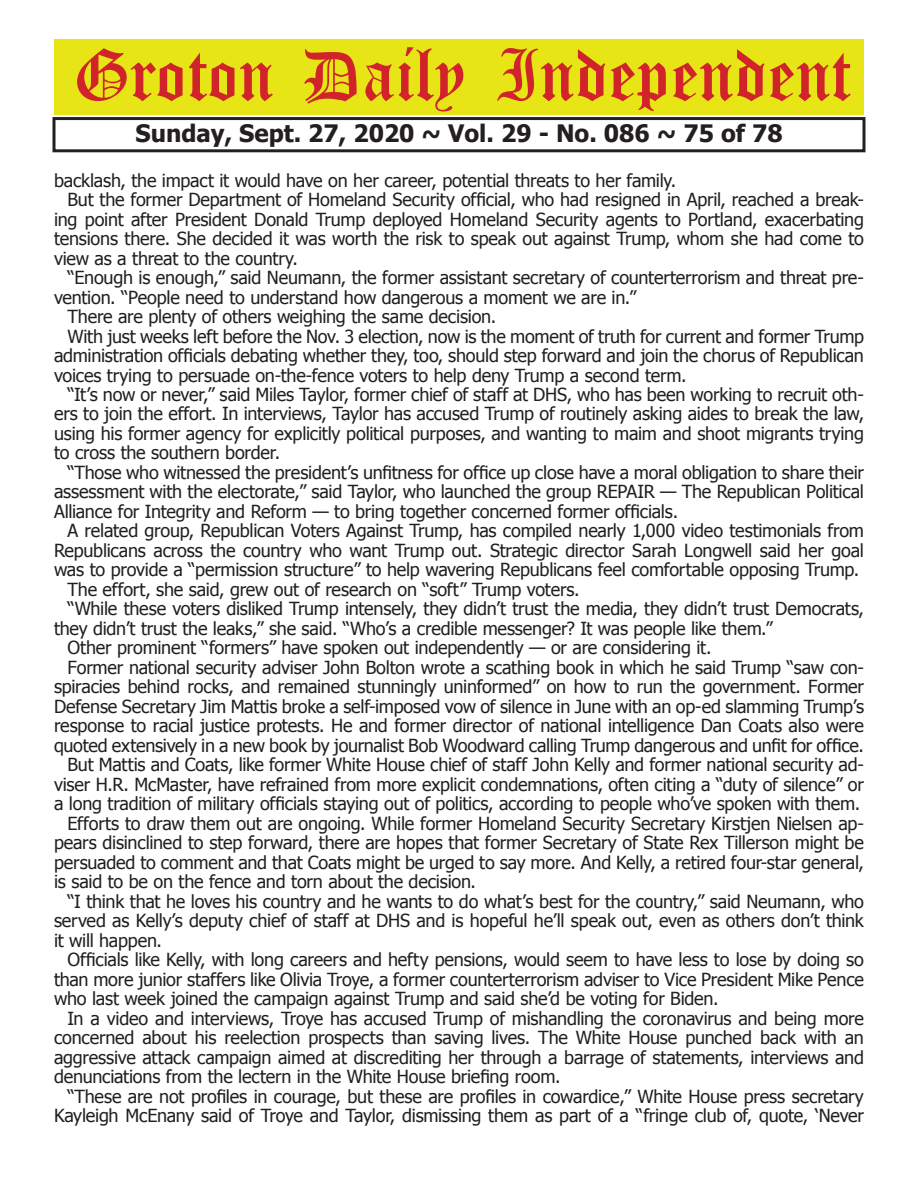
<style>
.page{position:relative;width:918px;height:1188px;background:#fff}
.page>*{position:absolute;margin:0;border:0;box-sizing:border-box;transform-origin:0 0}
.t1{font:54px "Old English Five";color:#d1232a}
.t2{font:700 24px "Tahoma";color:#231f20}
.t3{font:18px "Tahoma";letter-spacing:-.01em;color:#231f20}
</style>
<div class="page">
<div style="left:52px;top:117px;width:814px;height:35px;border:3px solid #231f20"></div>
<div style="left:54px;top:40px;width:810px;height:75px;background:#e7e515"></div>
<h1 class="t1" style="left:73px;top:50px;width:779px">Groton Daily Independent</h1>
<h2 class="t2" style="left:135px;top:116px;width:649px">Sunday, Sept. 27, 2020 ~ Vol. 29 - No. 086 ~ 75 of 78</h2>
<p class="t3" style="left:54px;top:168px;width:624px">backlash, the impact it would have on her career, potential threats to her family.</p>
<p class="t3" style="left:68px;top:187px;width:798px">But the former Department of Homeland Security official, who had resigned in April, reached a break-</p>
<p class="t3" style="left:54px;top:207px;width:812px">ing point after President Donald Trump deployed Homeland Security agents to Portland, exacerbating</p>
<p class="t3" style="left:54px;top:226px;width:811px">tensions there. She decided it was worth the risk to speak out against Trump, whom she had come to</p>
<p class="t3" style="left:54px;top:246px;width:246px">view as a threat to the country.</p>
<p class="t3" style="left:68px;top:265px;width:798px">“Enough is enough,” said Neumann, the former assistant secretary of counterterrorism and threat pre-</p>
<p class="t3" style="left:54px;top:285px;width:584px">vention. “People need to understand how dangerous a moment we are in.”</p>
<p class="t3" style="left:68px;top:304px;width:430px">There are plenty of others weighing the same decision.</p>
<p class="t3" style="left:68px;top:324px;width:798px">With just weeks left before the Nov. 3 election, now is the moment of truth for current and former Trump</p>
<p class="t3" style="left:54px;top:343px;width:812px">administration officials debating whether they, too, should step forward and join the chorus of Republican</p>
<p class="t3" style="left:54px;top:363px;width:634px">voices trying to persuade on-the-fence voters to help deny Trump a second term.</p>
<p class="t3" style="left:68px;top:382px;width:798px">“It’s now or never,” said Miles Taylor, former chief of staff at DHS, who has been working to recruit oth-</p>
<p class="t3" style="left:54px;top:402px;width:812px">ers to join the effort. In interviews, Taylor has accused Trump of routinely asking aides to break the law,</p>
<p class="t3" style="left:54px;top:421px;width:812px">using his former agency for explicitly political purposes, and wanting to maim and shoot migrants trying</p>
<p class="t3" style="left:54px;top:441px;width:228px">to cross the southern border.</p>
<p class="t3" style="left:68px;top:460px;width:798px">“Those who witnessed the president’s unfitness for office up close have a moral obligation to share their</p>
<p class="t3" style="left:54px;top:480px;width:812px">assessment with the electorate,” said Taylor, who launched the group REPAIR — The Republican Political</p>
<p class="t3" style="left:54px;top:499px;width:626px">Alliance for Integrity and Reform — to bring together concerned former officials.</p>
<p class="t3" style="left:68px;top:519px;width:798px">A related group, Republican Voters Against Trump, has compiled nearly 1,000 video testimonials from</p>
<p class="t3" style="left:54px;top:538px;width:811px">Republicans across the country who want Trump out. Strategic director Sarah Longwell said her goal</p>
<p class="t3" style="left:54px;top:558px;width:807px">was to provide a “permission structure” to help wavering Republicans feel comfortable opposing Trump.</p>
<p class="t3" style="left:68px;top:577px;width:514px">The effort, she said, grew out of research on “soft” Trump voters.</p>
<p class="t3" style="left:68px;top:597px;width:798px">“While these voters disliked Trump intensely, they didn’t trust the media, they didn’t trust Democrats,</p>
<p class="t3" style="left:54px;top:616px;width:720px">they didn’t trust the leaks,” she said. “Who’s a credible messenger? It was people like them.”</p>
<p class="t3" style="left:68px;top:636px;width:646px">Other prominent “formers” have spoken out independently — or are considering it.</p>
<p class="t3" style="left:68px;top:655px;width:798px">Former national security adviser John Bolton wrote a scathing book in which he said Trump “saw con-</p>
<p class="t3" style="left:54px;top:675px;width:812px">spiracies behind rocks, and remained stunningly uninformed” on how to run the government. Former</p>
<p class="t3" style="left:54px;top:694px;width:812px">Defense Secretary Jim Mattis broke a self-imposed vow of silence in June with an op-ed slamming Trump’s</p>
<p class="t3" style="left:54px;top:714px;width:811px">response to racial justice protests. He and former director of national intelligence Dan Coats also were</p>
<p class="t3" style="left:54px;top:733px;width:811px">quoted extensively in a new book by journalist Bob Woodward calling Trump dangerous and unfit for office.</p>
<p class="t3" style="left:68px;top:753px;width:798px">But Mattis and Coats, like former White House chief of staff John Kelly and former national security ad-</p>
<p class="t3" style="left:54px;top:772px;width:811px">viser H.R. McMaster, have refrained from more explicit condemnations, often citing a “duty of silence” or</p>
<p class="t3" style="left:54px;top:792px;width:808px">a long tradition of military officials staying out of politics, according to people who’ve spoken with them.</p>
<p class="t3" style="left:68px;top:811px;width:798px">Efforts to draw them out are ongoing. While former Homeland Security Secretary Kirstjen Nielsen ap-</p>
<p class="t3" style="left:54px;top:831px;width:811px">pears disinclined to step forward, there are hopes that former Secretary of State Rex Tillerson might be</p>
<p class="t3" style="left:54px;top:850px;width:812px">persuaded to comment and that Coats might be urged to say more. And Kelly, a retired four-star general,</p>
<p class="t3" style="left:54px;top:870px;width:424px">is said to be on the fence and torn about the decision.</p>
<p class="t3" style="left:68px;top:889px;width:798px">“I think that he loves his country and he wants to do what’s best for the country,” said Neumann, who</p>
<p class="t3" style="left:54px;top:909px;width:811px">served as Kelly’s deputy chief of staff at DHS and is hopeful he’ll speak out, even as others don’t think</p>
<p class="t3" style="left:54px;top:928px;width:110px">it will happen.</p>
<p class="t3" style="left:68px;top:948px;width:798px">Officials like Kelly, with long careers and hefty pensions, would seem to have less to lose by doing so</p>
<p class="t3" style="left:54px;top:967px;width:812px">than more junior staffers like Olivia Troye, a former counterterrorism adviser to Vice President Mike Pence</p>
<p class="t3" style="left:54px;top:987px;width:666px">who last week joined the campaign against Trump and said she’d be voting for Biden.</p>
<p class="t3" style="left:68px;top:1006px;width:798px">In a video and interviews, Troye has accused Trump of mishandling the coronavirus and being more</p>
<p class="t3" style="left:54px;top:1026px;width:812px">concerned about his reelection prospects than saving lives. The White House punched back with an</p>
<p class="t3" style="left:54px;top:1045px;width:812px">aggressive attack campaign aimed at discrediting her through a barrage of statements, interviews and</p>
<p class="t3" style="left:54px;top:1065px;width:508px">denunciations from the lectern in the White House briefing room.</p>
<p class="t3" style="left:68px;top:1084px;width:798px">“These are not profiles in courage, but these are profiles in cowardice,” White House press secretary</p>
<p class="t3" style="left:54px;top:1104px;width:812px">Kayleigh McEnany said of Troye and Taylor, dismissing them as part of a “fringe club of, quote, ‘Never</p>
</div>
